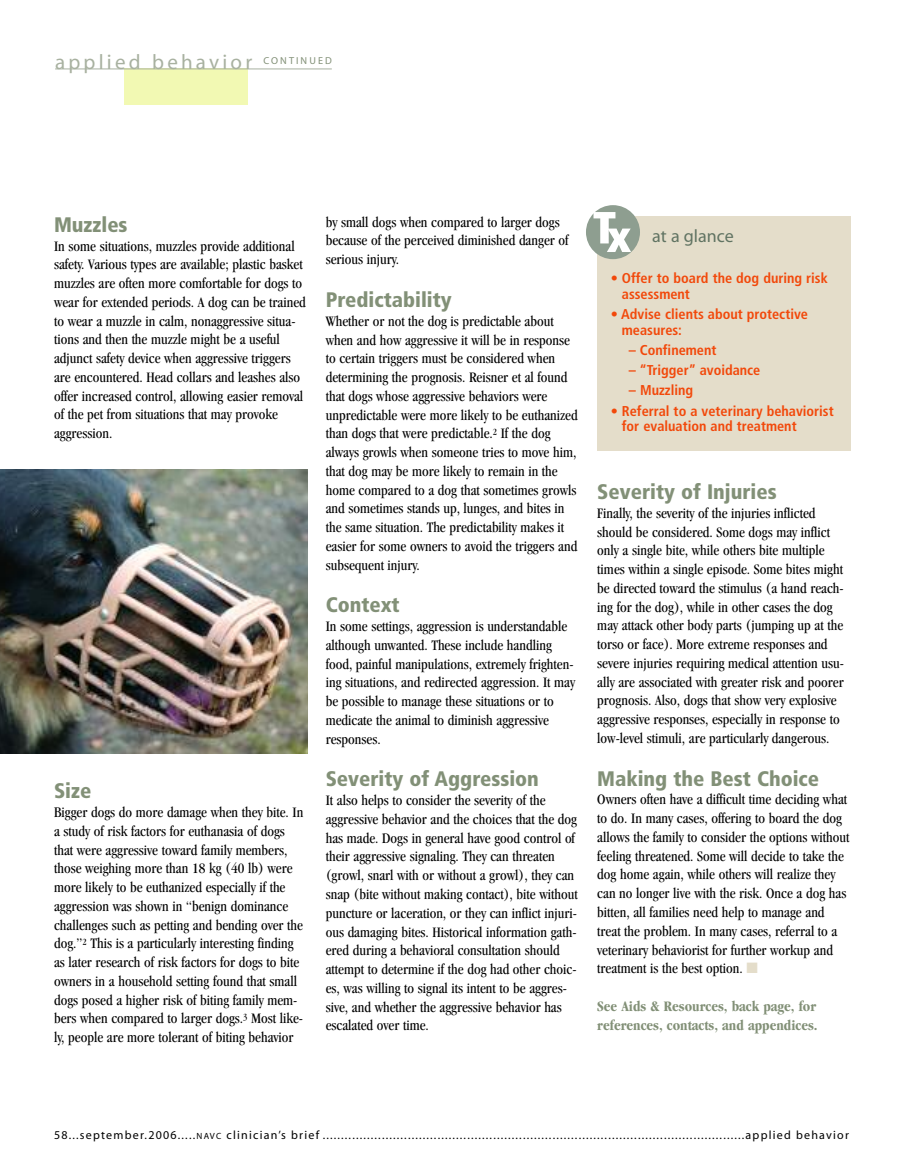
<style>
.page{position:relative;width:905px;height:1175px;background:#fff}
.page>*{position:absolute;margin:0;border:0;box-sizing:border-box;transform-origin:0 0}
.t1{font:900 condensed 21px "Frutiger";color:#829077}
.t2{font:21px "Myriad";letter-spacing:.155em;color:#a8b1a0}
.t3{font:18px "Myriad";color:#607362}
.t4{font:condensed 15px/18.8px "Garamond";color:#000}
.t5{font:700 condensed 15px/18.8px "Garamond";color:#829077}
.t6{font:700 condensed 14.25px/15.8px "Frutiger";color:#f2480a}
.t7{font:12px "Myriad";letter-spacing:.1em;color:#000}
.s1{color:#e4ddca}
.s2{font-size:9px}
</style>
<div class="page">
<div style="left:124px;top:69px;width:124px;height:36px;background:#f2f9b3"></div>
<hr style="left:55px;top:69px;width:277px;height:1px;background:#a8b1a0">
<div style="left:597px;top:216px;width:253px;height:235px;background:#e4ddca"></div>
<svg style="left:586px;top:205px;width:54px;height:54px"></svg>
<img style="left:0;top:469px;width:308px;height:285px">
<h1 class="t2" style="left:55px;top:54px;width:278px">applied behavior <sup>CONTINUED</sup></h1>
<h1 class="t1" style="left:54px;top:216px;width:75px">Muzzles</h1>
<p class="t4" style="left:54px;top:237px;width:253px">In some situations, muzzles provide additional safety. Various types are available; plastic basket muzzles are often more comfortable for dogs to wear for extended periods. A dog can be trained to wear a muzzle in calm, nonaggressive situa&shy;tions and then the muzzle might be a useful adjunct safety device when aggressive triggers are encountered. Head collars and leashes also offer increased control, allowing easier removal of the pet from situations that may provoke aggression.</p>
<h1 class="t1" style="left:54px;top:782px;width:39px">Size</h1>
<p class="t4" style="left:54px;top:804px;width:251px">Bigger dogs do more damage when they bite. In a study of risk factors for euthanasia of dogs that were aggressive toward family members, those weighing more than 18 kg (40 lb) were more likely to be euthanized especially if the aggression was shown in “benign dominance challenges such as petting and bending over the dog.”<sup>2</sup> This is a particularly interesting finding as later research of risk factors for dogs to bite owners in a household setting found that small dogs posed a higher risk of biting family mem&shy;bers when compared to larger dogs.<sup>3</sup> Most like&shy;ly, people are more tolerant of biting behavior</p>
<p class="t4" style="left:326px;top:214px;width:244px">by small dogs when compared to larger dogs because of the perceived diminished danger of serious injury.</p>
<h1 class="t1" style="left:326px;top:291px;width:128px">Predictability</h1>
<p class="t4" style="left:326px;top:313px;width:253px">Whether or not the dog is predictable about when and how aggressive it will be in response to certain triggers must be considered when determining the prognosis. Reisner et al found that dogs whose aggressive behaviors were unpredictable were more likely to be euthanized than dogs that were predictable.<sup>2</sup> If the dog always growls when someone tries to move him, that dog may be more likely to remain in the home compared to a dog that sometimes growls and sometimes stands up, lunges, and bites in the same situation. The predictability makes it easier for some owners to avoid the triggers and subsequent injury.</p>
<h1 class="t1" style="left:326px;top:596px;width:76px">Context</h1>
<p class="t4" style="left:326px;top:618px;width:251px">In some settings, aggression is understandable although unwanted. These include handling food, painful manipulations, extremely frighten&shy;ing situations, and redirected aggression. It may be possible to manage these situations or to medicate the animal to diminish aggressive responses.</p>
<h1 class="t1" style="left:326px;top:770px;width:215px">Severity of Aggression</h1>
<p class="t4" style="left:326px;top:792px;width:253px">It also helps to consider the severity of the aggressive behavior and the choices that the dog has made. Dogs in general have good control of their aggressive signaling. They can threaten (growl, snarl with or without a growl), they can snap (bite without making contact), bite without puncture or laceration, or they can inflict injuri&shy;ous damaging bites. Historical information gath&shy;ered during a behavioral consultation should attempt to determine if the dog had other choic&shy;es, was willing to signal its intent to be aggres&shy;sive, and whether the aggressive behavior has escalated over time.</p>
<p class="t3" style="left:652px;top:229px;width:83px">at a glance</p>
<p class="t6" style="left:622px;top:271px;width:207px;text-indent:-11px">• Offer to board the dog during risk assessment</p>
<p class="t6" style="left:622px;top:307px;width:188px;text-indent:-11px">• Advise clients about protective measures:</p>
<p class="t6" style="left:628px;top:343px;width:89px">– Confinement</p>
<p class="t6" style="left:628px;top:363px;width:133px">– “Trigger” avoidance</p>
<p class="t6" style="left:628px;top:384px;width:66px">– Muzzling</p>
<p class="t6" style="left:622px;top:404px;width:213px;text-indent:-11px">• Referral to a veterinary behaviorist for evaluation and treatment</p>
<h1 class="t1" style="left:597px;top:483px;width:181px">Severity of Injuries</h1>
<p class="t4" style="left:597px;top:505px;width:248px">Finally, the severity of the injuries inflicted should be considered. Some dogs may inflict only a single bite, while others bite multiple times within a single episode. Some bites might be directed toward the stimulus (a hand reach&shy;ing for the dog), while in other cases the dog may attack other body parts (jumping up at the torso or face). More extreme responses and severe injuries requiring medical attention usu&shy;ally are associated with greater risk and poorer prognosis. Also, dogs that show very explosive aggressive responses, especially in response to low-level stimuli, are particularly dangerous.</p>
<h1 class="t1" style="left:597px;top:770px;width:223px">Making the Best Choice</h1>
<p class="t4" style="left:597px;top:791px;width:254px">Owners often have a difficult time deciding what to do. In many cases, offering to board the dog allows the family to consider the options without feeling threatened. Some will decide to take the dog home again, while others will realize they can no longer live with the risk. Once a dog has bitten, all families need help to manage and treat the problem. In many cases, referral to a veterinary behaviorist for further workup and treatment is the best option. <span class="s1">■</span></p>
<p class="t5" style="left:597px;top:997px;width:222px">See Aids &amp; Resources, back page, for references, contacts, and appendices.</p>
<p class="t7" style="left:54px;top:1129px;width:796px">58...september.2006.....<span class="s2">NAVC</span> clinician’s brief ..................................................................................................................applied behavior</p>
</div>
